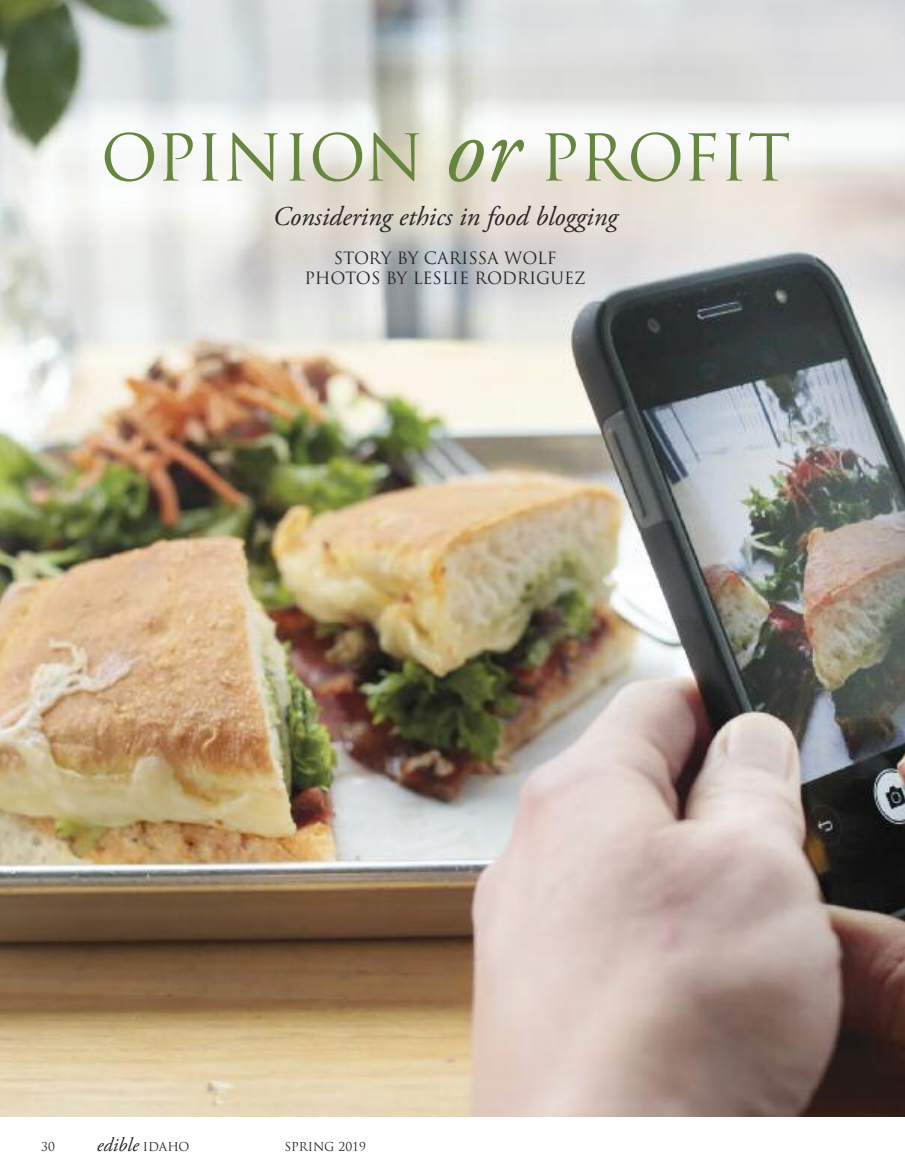
<style>
.page{position:relative;width:905px;height:1175px;background:#fff}
.page>*{position:absolute;margin:0;border:0;box-sizing:border-box;transform-origin:0 0}
.t1{font:62.7px "Trajan Pro";letter-spacing:-.015em;color:#66863f}
.t2{font:italic 27px "Adobe Garamond Pro";color:#272526}
.t3{font:italic 19.5px "Adobe Garamond Pro";color:#272526}
.t4{font:16.5px/19.8px "Trajan Pro";color:#272526;text-align:center}
.t5{font:12px "Trajan Pro";color:#272526}
.s1{font-family:"Adobe Garamond Pro";font-style:italic;font-size:99.9px}
.s2{font-family:"Trajan Pro";font-style:normal;font-size:12px}
</style>
<div class="page">
<img style="left:0;top:0;width:904px;height:1116px">
<h1 class="t1" style="left:101px;top:133px;width:691px">OPINION <span class="s1">or</span> PROFIT</h1>
<h2 class="t2" style="left:273px;top:206px;width:346px">Considering ethics in food blogging</h2>
<p class="t4" style="left:304px;top:250px;width:282px">STORY BY CARISSA WOLF<br>PHOTOS BY LESLIE RODRIGUEZ</p>
<p class="t5" style="left:41px;top:1141px;width:15px">30</p>
<p class="t3" style="left:97px;top:1136px;width:94px">edible <span class="s2">IDAHO</span></p>
<p class="t5" style="left:284px;top:1141px;width:83px">SPRING 2019</p>
</div>
